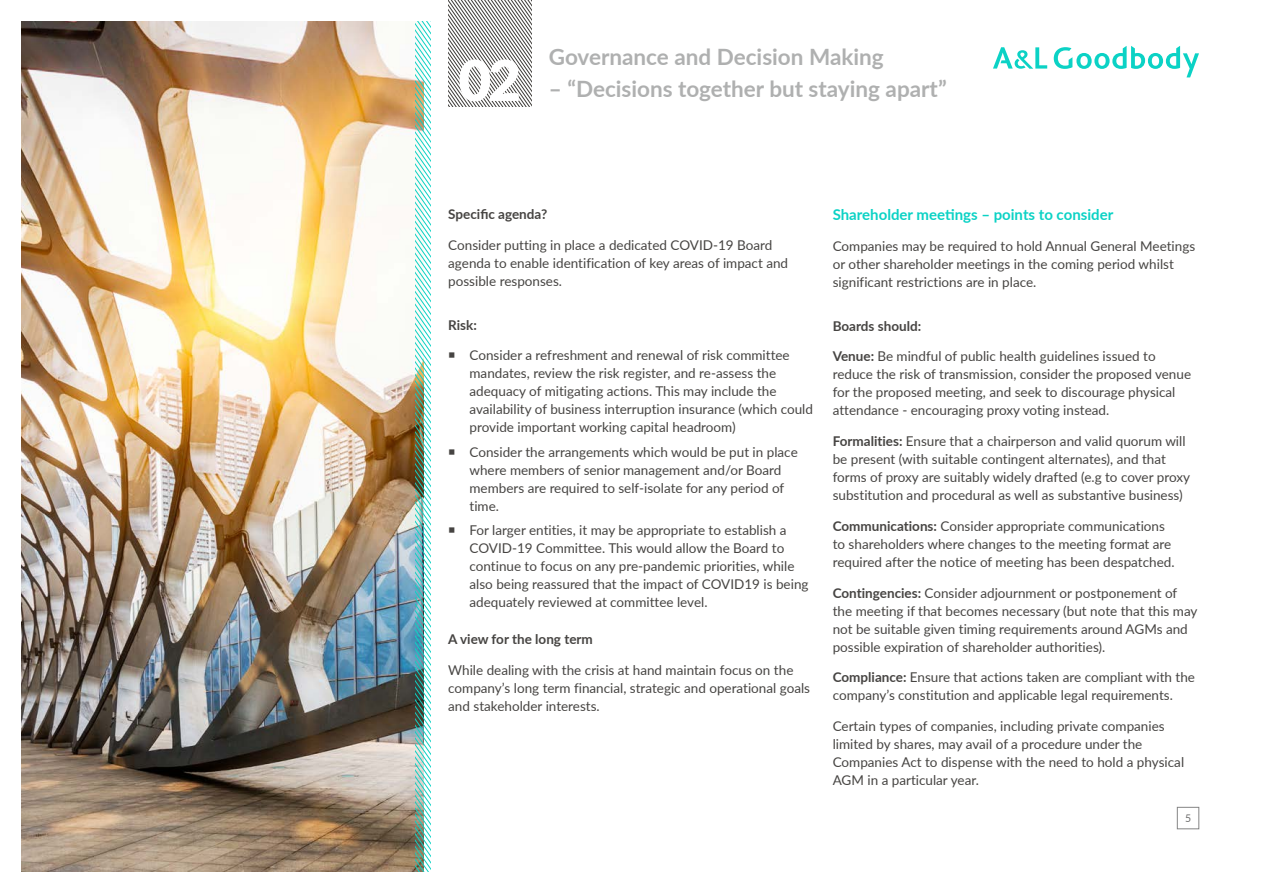
<style>
.page{position:relative;width:1263px;height:893px;background:#fff}
.page>*{position:absolute;margin:0;border:0;box-sizing:border-box;transform-origin:0 0}
.t1{font:900 56.25px "Lato";color:#fff}
.t2{font:700 22.5px "Lato";color:#afb0b0}
.t3{font:700 15px "Lato";color:#0bd2c5}
.t4{font:13.5px/18px "Lato";color:#464442}
.t5{font:700 13.5px "Lato";color:#464442}
.t6{font:10.5px "Lato";color:#6f6f6e}
.s1{font-weight:700}
</style>
<div class="page">
<div style="left:1177px;top:807px;width:22px;height:22px;border:1px solid #858585"></div>
<img style="left:21px;top:21px;width:394px;height:851px">
<img style="left:415px;top:21px;width:16px;height:851px">
<svg style="left:448px;top:0;width:83px;height:107px"></svg>
<svg style="left:993px;top:47px;width:54px;height:22px"></svg>
<svg style="left:1054px;top:46px;width:145px;height:31px"></svg>
<h1 class="t1" style="left:458px;top:38px;width:64px">02</h1>
<h2 class="t2" style="left:549px;top:40px;width:336px">Governance and Decision Making</h2>
<h2 class="t2" style="left:549px;top:72px;width:399px">– “Decisions together but staying apart”</h2>
<p class="t5" style="left:448px;top:204px;width:101px">Specific agenda?</p>
<p class="t4" style="left:448px;top:235px;width:341px">Consider putting in place a dedicated COVID-19 Board agenda to enable identification of key areas of impact and possible responses.</p>
<p class="t5" style="left:448px;top:315px;width:30px">Risk:</p>
<p class="t4" style="left:469px;top:346px;width:345px">Consider a refreshment and renewal of risk committee mandates, review the risk register, and re-assess the adequacy of mitigating actions. This may include the availability of business interruption insurance (which could provide important working capital headroom)</p>
<p class="t4" style="left:469px;top:442px;width:330px">Consider the arrangements which would be put in place where members of senior management and/or Board members are required to self-isolate for any period of time.</p>
<p class="t4" style="left:469px;top:520px;width:340px">For larger entities, it may be appropriate to establish a COVID-19 Committee. This would allow the Board to continue to focus on any pre-pandemic priorities, while also being reassured that the impact of COVID19 is being adequately reviewed at committee level.</p>
<p class="t5" style="left:448px;top:629px;width:146px">A view for the long term</p>
<p class="t4" style="left:448px;top:660px;width:363px">While dealing with the crisis at hand maintain focus on the company’s long term financial, strategic and operational goals and stakeholder interests.</p>
<p class="t3" style="left:833px;top:204px;width:282px">Shareholder meetings – points to consider</p>
<p class="t4" style="left:833px;top:237px;width:364px">Companies may be required to hold Annual General Meetings or other shareholder meetings in the coming period whilst significant restrictions are in place.</p>
<p class="t5" style="left:833px;top:316px;width:90px">Boards should:</p>
<p class="t4" style="left:833px;top:347px;width:360px"><span class="s1">Venue:</span> Be mindful of public health guidelines issued to reduce the risk of transmission, consider the proposed venue for the proposed meeting, and seek to discourage physical attendance - encouraging proxy voting instead.</p>
<p class="t4" style="left:833px;top:432px;width:359px"><span class="s1">Formalities:</span> Ensure that a chairperson and valid quorum will be present (with suitable contingent alternates), and that forms of proxy are suitably widely drafted (e.g to cover proxy substitution and procedural as well as substantive business)</p>
<p class="t4" style="left:833px;top:516px;width:343px"><span class="s1">Communications:</span> Consider appropriate communications to shareholders where changes to the meeting format are required after the notice of meeting has been despatched.</p>
<p class="t4" style="left:833px;top:583px;width:366px"><span class="s1">Contingencies:</span> Consider adjournment or postponement of the meeting if that becomes necessary (but note that this may not be suitable given timing requirements around AGMs and possible expiration of shareholder authorities).</p>
<p class="t4" style="left:833px;top:668px;width:364px"><span class="s1">Compliance:</span> Ensure that actions taken are compliant with the company’s constitution and applicable legal requirements.</p>
<p class="t4" style="left:833px;top:717px;width:353px">Certain types of companies, including private companies limited by shares, may avail of a procedure under the Companies Act to dispense with the need to hold a physical AGM in a particular year.</p>
<p class="t6" style="left:1185px;top:811px;width:8px">5</p>
</div>
